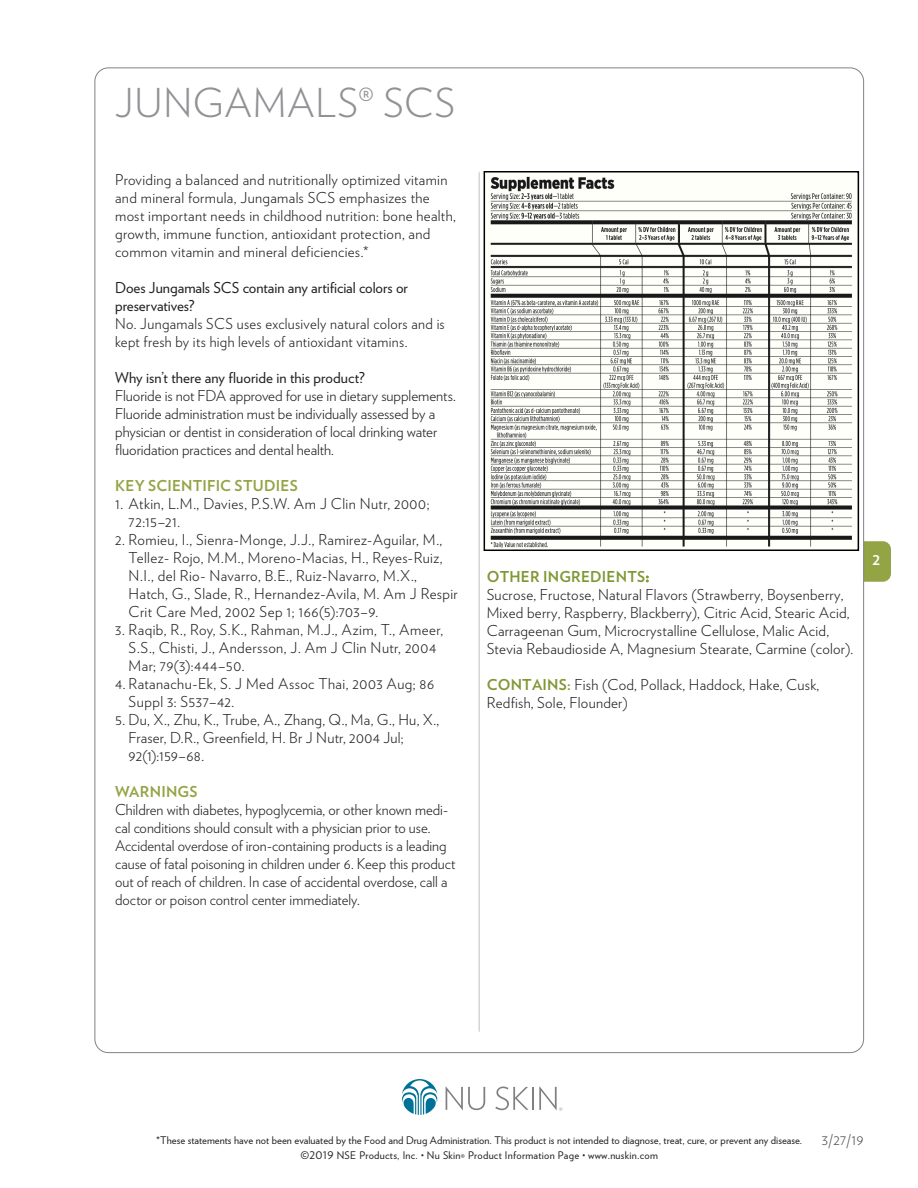
<style>
.page{position:relative;width:918px;height:1188px;background:#fff}
.page>*{position:absolute;margin:0;border:0;box-sizing:border-box;transform-origin:0 0}
.t1{font:300 39.75px "Verlag";letter-spacing:.02em;color:#919295}
.t2{font:300 15px/18px "Verlag";letter-spacing:.01em;color:#231f20}
.t3{font:300 15px/18px "Verlag";letter-spacing:.015em;color:#221e1f}
.t4{font:15px/18px "Verlag";letter-spacing:-.005em;color:#231f20}
.t5{font:700 15px "Verlag";letter-spacing:.015em;color:#93a445}
.t6{font:700 15px "Verlag";letter-spacing:.015em;color:#819735}
.t7{font:300 15px "Verlag";color:#54555a}
.t8{font:700 13.5px "Verlag";color:#fff}
.t9{font:10.5px/15.6px "Verlag";color:#231f20;text-align:center}
.s1{font-weight:700;color:#829735}
.s2{font-size:7.5px}
</style>
<div class="page">
<div style="left:844px;top:541px;width:47px;height:41px;background:#93a445;border-radius:8px"></div>
<div style="left:95px;top:68px;width:769px;height:985px;background:#fff;border-radius:14px"></div>
<hr style="left:479px;top:172px;width:1px;height:858px;background:#d1d2d4">
<hr style="left:479px;top:173px;width:1px;height:859px;background:#d1d2d4">
<svg style="left:446px;top:1087px;width:39px;height:23px"></svg>
<svg style="left:495px;top:1087px;width:34px;height:23px"></svg>
<hr style="left:532px;top:1087px;width:2px;height:23px;background:#808083">
<svg style="left:539px;top:1087px;width:23px;height:24px"></svg>
<svg style="left:402px;top:1079px;width:36px;height:36px"></svg>
<img style="left:490px;top:176px;width:362px;height:372px">
<div style="left:484px;top:171px;width:375px;height:380px;border:2px solid #000"></div>
<h1 class="t1" style="left:115px;top:73px;width:342px">JUNGAMALS® SCS</h1>
<p class="t2" style="left:115px;top:170px;width:342px">Providing a balanced and nutritionally optimized vitamin and mineral formula, Jungamals SCS emphasizes the most important needs in childhood nutrition: bone health, growth, immune function, antioxidant protection, and common vitamin and mineral deficiencies.*</p>
<p class="t4" style="left:115px;top:278px;width:294px">Does Jungamals SCS contain any artificial colors or preservatives?</p>
<p class="t2" style="left:115px;top:314px;width:331px">No. Jungamals SCS uses exclusively natural colors and is kept fresh by its high levels of antioxidant vitamins.</p>
<p class="t4" style="left:115px;top:368px;width:251px">Why isn’t there any fluoride in this product?</p>
<p class="t2" style="left:115px;top:386px;width:342px">Fluoride is not FDA approved for use in dietary supplements.<br>Fluoride administration must be individually assessed by a physician or dentist in consideration of local drinking water fluoridation practices and dental health.</p>
<p class="t5" style="left:115px;top:474px;width:184px">KEY SCIENTIFIC STUDIES</p>
<p class="t2" style="left:129px;top:494px;width:302px;text-indent:-14px">1. Atkin, L.M., Davies, P.S.W. Am J Clin Nutr, 2000;<br>72:15–21.</p>
<p class="t2" style="left:129px;top:530px;width:331px;text-indent:-14px">2. Romieu, I., Sienra-Monge, J.J., Ramirez-Aguilar, M., Tellez- Rojo, M.M., Moreno-Macias, H., Reyes-Ruiz, N.I., del Rio- Navarro, B.E., Ruiz-Navarro, M.X., Hatch, G., Slade, R., Hernandez-Avila, M. Am J Respir Crit Care Med, 2002 Sep 1; 166(5):703–9.</p>
<p class="t2" style="left:129px;top:620px;width:316px;text-indent:-14px">3. Raqib, R., Roy, S.K., Rahman, M.J., Azim, T., Ameer,<br>S.S., Chisti, J., Andersson, J. Am J Clin Nutr, 2004<br>Mar; 79(3):444–50.</p>
<p class="t2" style="left:129px;top:674px;width:307px;text-indent:-14px">4. Ratanachu-Ek, S. J Med Assoc Thai, 2003 Aug; 86<br>Suppl 3: S537–42.</p>
<p class="t2" style="left:129px;top:710px;width:312px;text-indent:-14px">5. Du, X., Zhu, K., Trube, A., Zhang, Q., Ma, G., Hu, X.,<br>Fraser, D.R., Greenfield, H. Br J Nutr, 2004 Jul;<br>92(1):159–68.</p>
<p class="t5" style="left:115px;top:780px;width:84px">WARNINGS</p>
<p class="t2" style="left:115px;top:800px;width:342px">Children with diabetes, hypoglycemia, or other known medi&shy;cal conditions should consult with a physician prior to use.<br>Accidental overdose of iron-containing products is a leading cause of fatal poisoning in children under 6. Keep this product out of reach of children. In case of accidental overdose, call a doctor or poison control center immediately.</p>
<p class="t6" style="left:487px;top:565px;width:164px">OTHER INGREDIENTS:</p>
<p class="t3" style="left:487px;top:585px;width:368px">Sucrose, Fructose, Natural Flavors (Strawberry, Boysenberry, Mixed berry, Raspberry, Blackberry), Citric Acid, Stearic Acid, Carrageenan Gum, Microcrystalline Cellulose, Malic Acid, Stevia Rebaudioside A, Magnesium Stearate, Carmine (color).</p>
<p class="t3" style="left:487px;top:675px;width:334px"><span class="s1">CONTAINS:</span> Fish (Cod, Pollack, Haddock, Hake, Cusk,<br>Redfish, Sole, Flounder)</p>
<p class="t8" style="left:872px;top:550px;width:9px">2</p>
<p class="t9" style="left:156px;top:1132px;width:648px">*These statements have not been evaluated by the Food and Drug Administration. This product is not intended to diagnose, treat, cure, or prevent any disease. ©2019 NSE Products, Inc. <span class="s2">•</span> Nu Skin® Product Information Page <span class="s2">•</span> www.nuskin.com</p>
<p class="t7" style="left:822px;top:1128px;width:43px">3/27/19</p>
</div>
